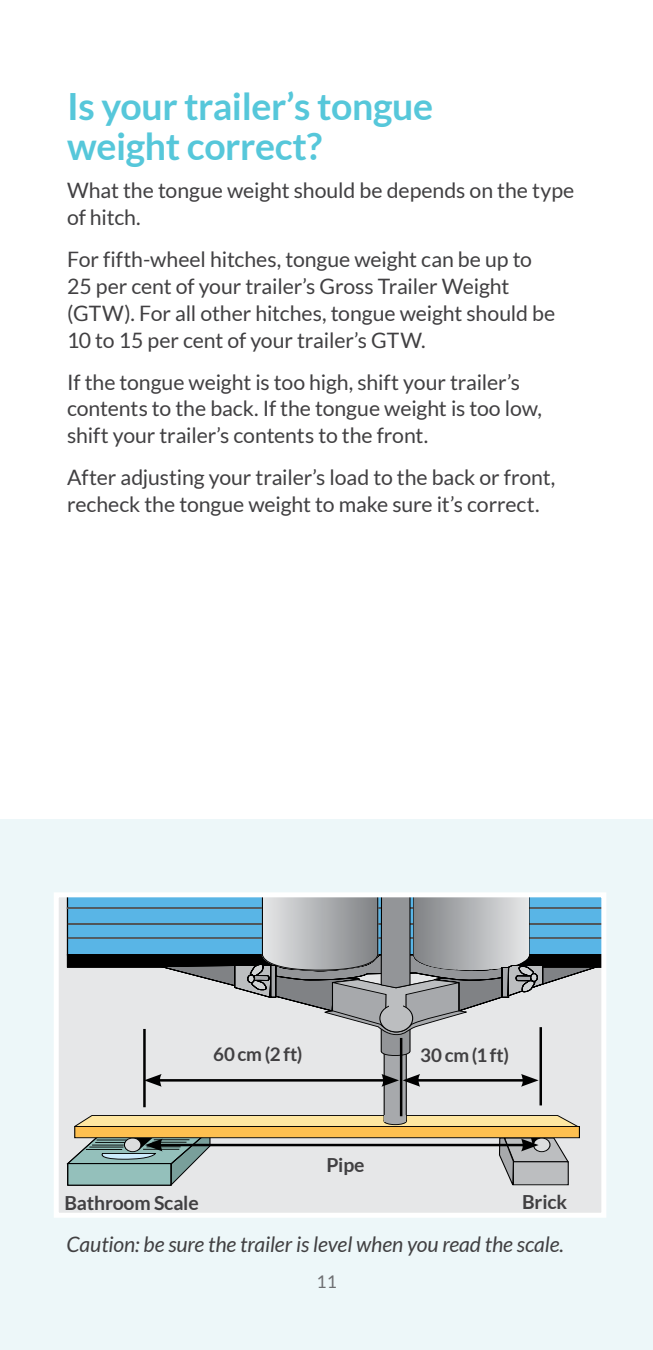
<style>
.page{position:relative;width:653px;height:1350px;background:#fff}
.page>*{position:absolute;margin:0;border:0;box-sizing:border-box;transform-origin:0 0}
.t1{font:700 37.5px/40px "Lato";letter-spacing:-.01em;color:#56c7da}
.t2{font:21.25px/27px "Lato";letter-spacing:-.005em;color:#414042}
.t3{font:italic 21.25px "Lato";letter-spacing:-.005em;color:#414042}
.t4{font:700 19.5px "Lato";letter-spacing:-.01em;color:#414042}
.t5{font:700 18.75px "Lato";color:#414042}
.t6{font:17.5px "Lato";color:#6d6e71}
</style>
<div class="page">
<div style="left:0;top:819px;width:652px;height:531px;background:#edf7f9"></div>
<div style="left:56px;top:896px;width:547px;height:319px;background:#e6e7e8"></div>
<div style="left:383px;top:1051px;width:23px;height:70px;background:#a7a9ac;border:1px solid #000"></div>
<svg style="left:66px;top:898px;width:534px;height:158px"></svg>
<div style="left:530px;top:974px;width:7px;height:7px;background:#d1d3d4;border-radius:50%"></div>
<div style="left:530px;top:973px;width:7px;height:9px;border:1px solid #000;border-radius:50%"></div>
<div style="left:54px;top:892px;width:552px;height:326px;border:5px solid #fff"></div>
<hr style="left:143px;top:1029px;width:3px;height:78px;background:#000">
<hr style="left:539px;top:1027px;width:3px;height:78px;background:#000">
<hr style="left:400px;top:1038px;width:2px;height:78px;background:#000">
<hr style="left:158px;top:1079px;width:227px;height:3px;background:#000">
<svg style="left:145px;top:1074px;width:17px;height:13px"></svg>
<hr style="left:416px;top:1079px;width:109px;height:3px;background:#000">
<svg style="left:381px;top:1074px;width:39px;height:13px"></svg>
<svg style="left:521px;top:1074px;width:17px;height:13px"></svg>
<svg style="left:66px;top:1114px;width:514px;height:72px"></svg>
<h1 class="t1" style="left:67px;top:86px;width:367px">Is your trailer’s tongue weight correct?</h1>
<p class="t2" style="left:67px;top:177px;width:508px">What the tongue weight should be depends on the type of hitch.</p>
<p class="t2" style="left:67px;top:246px;width:489px">For fifth-wheel hitches, tongue weight can be up to 25 per cent of your trailer’s Gross Trailer Weight (GTW). For all other hitches, tongue weight should be 10 to 15 per cent of your trailer’s GTW.</p>
<p class="t2" style="left:67px;top:368px;width:476px">If the tongue weight is too high, shift your trailer’s contents to the back. If the tongue weight is too low, shift your trailer’s contents to the front.</p>
<p class="t2" style="left:67px;top:464px;width:489px">After adjusting your trailer’s load to the back or front, recheck the tongue weight to make sure it’s correct.</p>
<p class="t5" style="left:213px;top:1043px;width:91px">60 cm (2 ft)</p>
<p class="t5" style="left:420px;top:1045px;width:90px">30 cm (1 ft)</p>
<p class="t4" style="left:64px;top:1191px;width:136px">Bathroom Scale</p>
<p class="t4" style="left:326px;top:1154px;width:40px">Pipe</p>
<p class="t4" style="left:522px;top:1191px;width:46px">Brick</p>
<p class="t3" style="left:67px;top:1233px;width:498px">Caution: be sure the trailer is level when you read the scale.</p>
<p class="t6" style="left:316px;top:1272px;width:22px">11</p>
</div>
